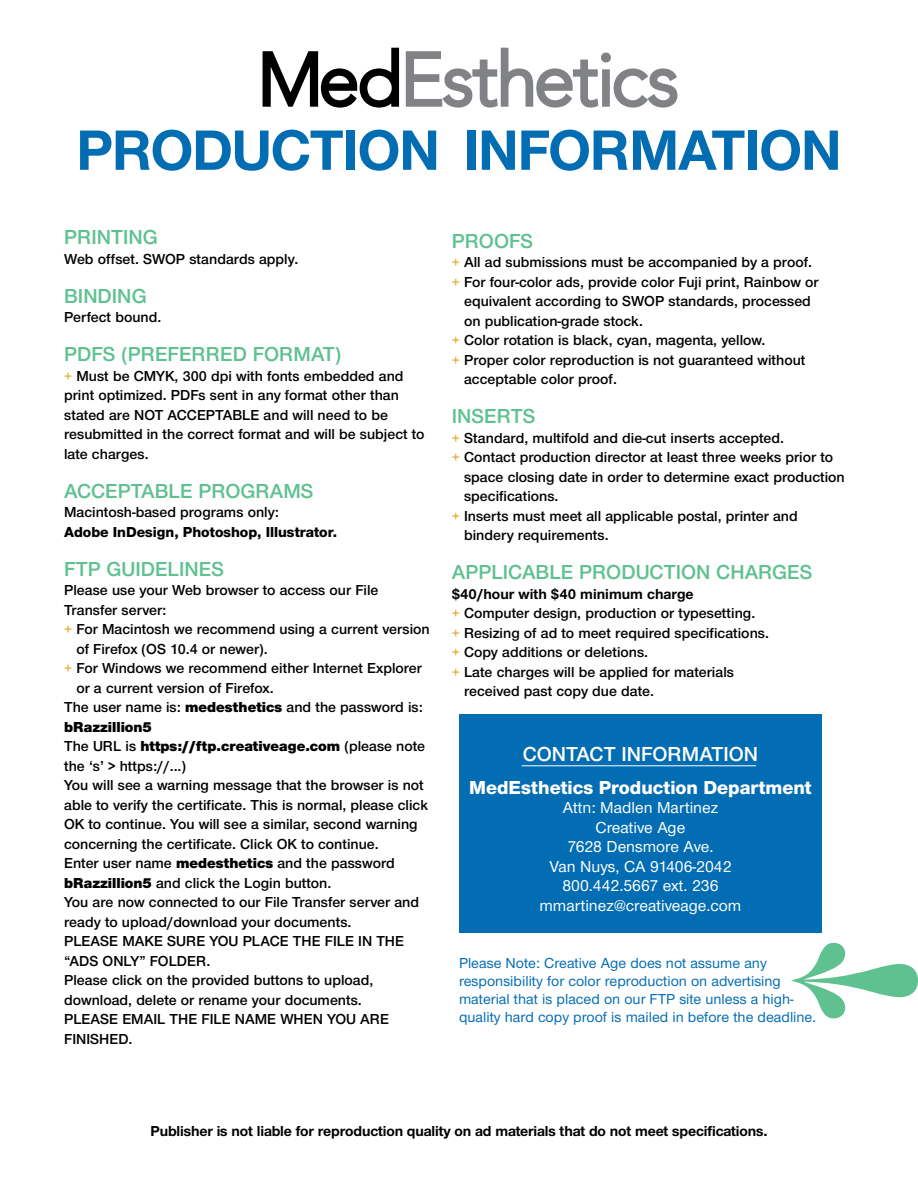
<style>
.page{position:relative;width:918px;height:1188px;background:#fff}
.page>*{position:absolute;margin:0;border:0;box-sizing:border-box;transform-origin:0 0}
.t1{font:700 58.8px "Nimbus San Nov T";letter-spacing:-.02em;color:#036db3}
.t2{font:600 21px "Nimbus San Nov T";color:#5fc090}
.t3{font:600 21px "Nimbus San Nov T";color:#fff}
.t4{font:19.5px "Nimbus San Nov T Heav";color:#fff}
.t5{font:500 16.5px/19.5px "Nimbus San Nov T";color:#fff;text-align:center}
.t6{font:600 15px/19.5px "Nimbus San Nov T";color:#000}
.t7{font:500 15px/18px "Nimbus San Nov T";color:#036db3}
.t8{font:700 15px "Nimbus San Nov T";letter-spacing:-.01em;color:#000}
.t9{font:15px/19.5px "Nimbus San Nov T Blac";color:#000}
.t10{font:15px "Nimbus San Nov T Heav";color:#000}
.s1{color:#e5a724}
.s2{font-family:"Nimbus San Nov T Blac";font-weight:400}
.s3{font-family:"Nimbus San Nov T";font-weight:600}
</style>
<div class="page">
<div style="left:459px;top:714px;width:363px;height:219px;background:#036db3"></div>
<hr style="left:522px;top:766px;width:234px;height:1px;background:#fff">
<svg style="left:792px;top:943px;width:126px;height:75px"></svg>
<svg style="left:262px;top:47px;width:416px;height:61px"></svg>
<h1 class="t1" style="left:76px;top:116px;width:767px">PRODUCTION INFORMATION</h1>
<h2 class="t2" style="left:64px;top:225px;width:95px">PRINTING</h2>
<p class="t6" style="left:64px;top:249px;width:236px">Web offset. SWOP standards apply.</p>
<h2 class="t2" style="left:64px;top:284px;width:84px">BINDING</h2>
<p class="t6" style="left:64px;top:307px;width:99px">Perfect bound.</p>
<h2 class="t2" style="left:64px;top:342px;width:279px">PDFS (PREFERRED FORMAT)</h2>
<p class="t6" style="left:64px;top:366px;width:362px"><span class="s1">+</span> Must be CMYK, 300 dpi with fonts embedded and print optimized. PDFs sent in any format other than stated are NOT ACCEPTABLE and will need to be resubmitted in the correct format and will be subject to late charges.</p>
<h2 class="t2" style="left:64px;top:479px;width:251px">ACCEPTABLE PROGRAMS</h2>
<p class="t6" style="left:64px;top:502px;width:216px">Macintosh-based programs only:</p>
<p class="t10" style="left:64px;top:523px;width:275px">Adobe InDesign, Photoshop, Illustrator.</p>
<h2 class="t2" style="left:64px;top:557px;width:161px">FTP GUIDELINES</h2>
<p class="t6" style="left:64px;top:580px;width:316px">Please use your Web browser to access our File</p>
<p class="t6" style="left:64px;top:600px;width:104px">Transfer server:</p>
<p class="t6" style="left:64px;top:619px;width:367px"><span class="s1">+</span> For Macintosh we recommend using a current version</p>
<p class="t6" style="left:76px;top:639px;width:193px">of Firefox (OS 10.4 or newer).</p>
<p class="t6" style="left:64px;top:658px;width:359px"><span class="s1">+</span> For Windows we recommend either Internet Explorer</p>
<p class="t6" style="left:76px;top:678px;width:199px">or a current version of Firefox.</p>
<p class="t6" style="left:64px;top:697px;width:360px">The user name is: <span class="s2">medesthetics</span> and the password is:</p>
<p class="t9" style="left:64px;top:717px;width:362px">bRazzillion5<br><span class="s3">The URL is</span> https://ftp.creativeage.com <span class="s3">(please note</span></p>
<p class="t6" style="left:64px;top:756px;width:365px">the ‘s’ &gt; https://...)<br>You will see a warning message that the browser is not able to verify the certificate. This is normal, please click OK to continue. You will see a similar, second warning concerning the certificate. Click OK to continue.<br>Enter user name <span class="s2">medesthetics</span> and the password <span class="s2">bRazzillion5</span> and click the Login button.<br>You are now connected to our File Transfer server and ready to upload/download your documents.<br>PLEASE MAKE SURE YOU PLACE THE FILE IN THE “ADS ONLY” FOLDER.<br>Please click on the provided buttons to upload, download, delete or rename your documents.<br>PLEASE EMAIL THE FILE NAME WHEN YOU ARE FINISHED.</p>
<h2 class="t2" style="left:452px;top:229px;width:83px">PROOFS</h2>
<p class="t6" style="left:452px;top:252px;width:362px"><span class="s1">+</span> All ad submissions must be accompanied by a proof.</p>
<p class="t6" style="left:452px;top:272px;width:368px"><span class="s1">+</span> For four-color ads, provide color Fuji print, Rainbow or</p>
<p class="t6" style="left:464px;top:291px;width:348px">equivalent according to SWOP standards, processed</p>
<p class="t6" style="left:464px;top:311px;width:180px">on publication-grade stock.</p>
<p class="t6" style="left:452px;top:330px;width:315px"><span class="s1">+</span> Color rotation is black, cyan, magenta, yellow.</p>
<p class="t6" style="left:452px;top:350px;width:355px"><span class="s1">+</span> Proper color reproduction is not guaranteed without</p>
<p class="t6" style="left:464px;top:369px;width:154px">acceptable color proof.</p>
<h2 class="t2" style="left:452px;top:404px;width:85px">INSERTS</h2>
<p class="t6" style="left:452px;top:428px;width:334px"><span class="s1">+</span> Standard, multifold and die-cut inserts accepted.</p>
<p class="t6" style="left:452px;top:447px;width:383px"><span class="s1">+</span> Contact production director at least three weeks prior to</p>
<p class="t6" style="left:464px;top:467px;width:382px">space closing date in order to determine exact production</p>
<p class="t6" style="left:464px;top:486px;width:96px">specifications.</p>
<p class="t6" style="left:452px;top:506px;width:347px"><span class="s1">+</span> Inserts must meet all applicable postal, printer and</p>
<p class="t6" style="left:464px;top:525px;width:146px">bindery requirements.</p>
<h2 class="t2" style="left:452px;top:560px;width:362px">APPLICABLE PRODUCTION CHARGES</h2>
<p class="t8" style="left:452px;top:585px;width:243px">$40/hour with $40 minimum charge</p>
<p class="t6" style="left:452px;top:603px;width:305px"><span class="s1">+</span> Computer design, production or typesetting.</p>
<p class="t6" style="left:452px;top:623px;width:319px"><span class="s1">+</span> Resizing of ad to meet required specifications.</p>
<p class="t6" style="left:452px;top:642px;width:198px"><span class="s1">+</span> Copy additions or deletions.</p>
<p class="t6" style="left:452px;top:662px;width:284px"><span class="s1">+</span> Late charges will be applied for materials</p>
<p class="t6" style="left:464px;top:681px;width:191px">received past copy due date.</p>
<h2 class="t3" style="left:523px;top:741px;width:237px">CONTACT INFORMATION</h2>
<h3 class="t4" style="left:469px;top:776px;width:344px">MedEsthetics Production Department</h3>
<p class="t5" style="left:539px;top:798px;width:203px">Attn: Madlen Martinez<br>Creative Age<br>7628 Densmore Ave.<br>Van Nuys, CA 91406-2042<br>800.442.5667 ext. 236 mmartinez@creativeage.com</p>
<p class="t7" style="left:459px;top:954px;width:359px">Please Note: Creative Age does not assume any responsibility for color reproduction on advertising material that is placed on our FTP site unless a high&shy;quality hard copy proof is mailed in before the deadline.</p>
<p class="t8" style="left:150px;top:1122px;width:619px">Publisher is not liable for reproduction quality on ad materials that do not meet specifications.</p>
</div>
